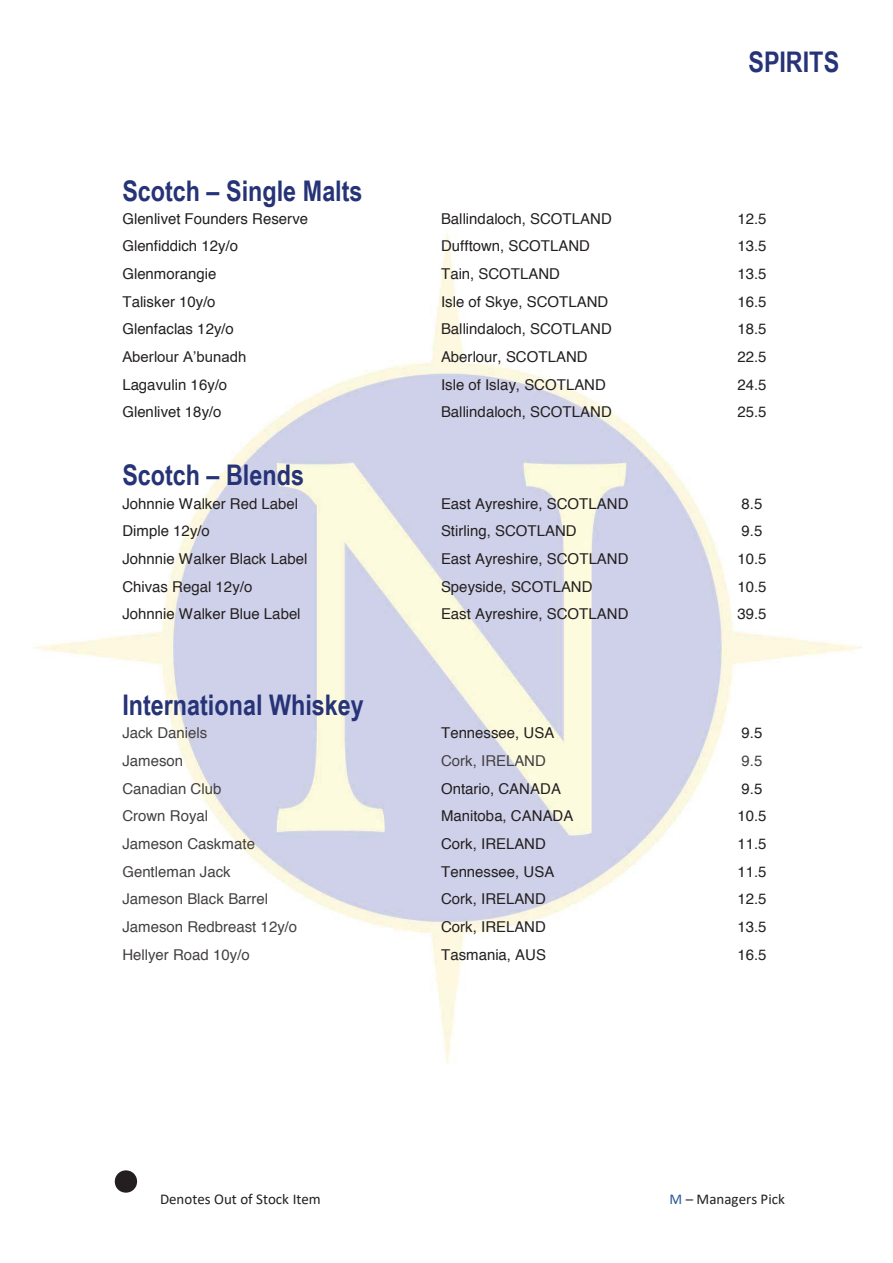
<style>
.page{position:relative;width:893px;height:1263px;background:#fff}
.page>*{position:absolute;margin:0;border:0;box-sizing:border-box;transform-origin:0 0}
.t1{font:700 28.5px "Arial Narrow";color:#263377}
.t2{font:15px "Helvetica";color:#231f20}
.t3{font:15px "Helvetica";color:#444041}
.t4{font:15px "Calibri";color:#231f20}
.t5{font:15px "Arial";color:#231f20}
.s1{font-size:72px}
.s2{color:#2b5998}
</style>
<div class="page">
<img style="left:33px;top:234px;width:829px;height:829px">
<h1 class="t1" style="left:748px;top:51px;width:92px">SPIRITS</h1>
<h1 class="t1" style="left:122px;top:180px;width:242px">Scotch – Single Malts</h1>
<p class="t2" style="left:122px;top:213px;width:187px">Glenlivet Founders Reserve</p>
<p class="t2" style="left:441px;top:213px;width:172px">Ballindaloch, SCOTLAND</p>
<p class="t2" style="left:737px;top:213px;width:30px">12.5</p>
<p class="t2" style="left:122px;top:240px;width:117px">Glenfiddich 12y/o</p>
<p class="t2" style="left:441px;top:240px;width:150px">Dufftown, SCOTLAND</p>
<p class="t2" style="left:737px;top:240px;width:30px">13.5</p>
<p class="t2" style="left:122px;top:268px;width:95px">Glenmorangie</p>
<p class="t2" style="left:441px;top:268px;width:120px">Tain, SCOTLAND</p>
<p class="t2" style="left:737px;top:268px;width:30px">13.5</p>
<p class="t2" style="left:122px;top:296px;width:95px">Talisker 10y/o</p>
<p class="t2" style="left:441px;top:296px;width:169px">Isle of Skye, SCOTLAND</p>
<p class="t2" style="left:737px;top:296px;width:30px">16.5</p>
<p class="t2" style="left:122px;top:323px;width:113px">Glenfaclas 12y/o</p>
<p class="t2" style="left:441px;top:323px;width:172px">Ballindaloch, SCOTLAND</p>
<p class="t2" style="left:737px;top:323px;width:30px">18.5</p>
<p class="t5" style="left:122px;top:351px;width:125px">Aberlour A’bunadh</p>
<p class="t2" style="left:441px;top:351px;width:148px">Aberlour, SCOTLAND</p>
<p class="t2" style="left:737px;top:351px;width:30px">22.5</p>
<p class="t2" style="left:122px;top:379px;width:106px">Lagavulin 16y/o</p>
<p class="t2" style="left:441px;top:379px;width:166px">Isle of Islay, SCOTLAND</p>
<p class="t2" style="left:737px;top:379px;width:30px">24.5</p>
<p class="t2" style="left:122px;top:406px;width:100px">Glenlivet 18y/o</p>
<p class="t2" style="left:441px;top:406px;width:172px">Ballindaloch, SCOTLAND</p>
<p class="t2" style="left:737px;top:406px;width:30px">25.5</p>
<h1 class="t1" style="left:122px;top:465px;width:183px">Scotch – Blends</h1>
<p class="t2" style="left:122px;top:498px;width:177px">Johnnie Walker Red Label</p>
<p class="t2" style="left:441px;top:498px;width:189px">East Ayreshire, SCOTLAND</p>
<p class="t2" style="left:742px;top:498px;width:22px">8.5</p>
<p class="t2" style="left:122px;top:525px;width:89px">Dimple 12y/o</p>
<p class="t2" style="left:441px;top:525px;width:137px">Stirling, SCOTLAND</p>
<p class="t2" style="left:742px;top:525px;width:22px">9.5</p>
<p class="t2" style="left:122px;top:553px;width:186px">Johnnie Walker Black Label</p>
<p class="t2" style="left:441px;top:553px;width:189px">East Ayreshire, SCOTLAND</p>
<p class="t2" style="left:737px;top:553px;width:30px">10.5</p>
<p class="t2" style="left:122px;top:580px;width:131px">Chivas Regal 12y/o</p>
<p class="t2" style="left:441px;top:580px;width:153px">Speyside, SCOTLAND</p>
<p class="t2" style="left:737px;top:580px;width:30px">10.5</p>
<p class="t2" style="left:122px;top:608px;width:180px">Johnnie Walker Blue Label</p>
<p class="t2" style="left:441px;top:608px;width:189px">East Ayreshire, SCOTLAND</p>
<p class="t2" style="left:737px;top:608px;width:30px">39.5</p>
<h1 class="t1" style="left:122px;top:694px;width:243px">International Whiskey</h1>
<p class="t3" style="left:122px;top:727px;width:86px">Jack Daniels</p>
<p class="t2" style="left:441px;top:727px;width:115px">Tennessee, USA</p>
<p class="t2" style="left:742px;top:727px;width:22px">9.5</p>
<p class="t3" style="left:122px;top:755px;width:62px">Jameson</p>
<p class="t3" style="left:441px;top:755px;width:106px">Cork, IRELAND</p>
<p class="t3" style="left:742px;top:755px;width:22px">9.5</p>
<p class="t3" style="left:122px;top:782px;width:101px">Canadian Club</p>
<p class="t2" style="left:441px;top:782px;width:121px">Ontario, CANADA</p>
<p class="t2" style="left:742px;top:782px;width:22px">9.5</p>
<p class="t3" style="left:122px;top:810px;width:87px">Crown Royal</p>
<p class="t2" style="left:441px;top:810px;width:134px">Manitoba, CANADA</p>
<p class="t2" style="left:737px;top:810px;width:30px">10.5</p>
<p class="t3" style="left:122px;top:838px;width:134px">Jameson Caskmate</p>
<p class="t2" style="left:441px;top:838px;width:106px">Cork, IRELAND</p>
<p class="t2" style="left:737px;top:838px;width:30px">11.5</p>
<p class="t3" style="left:122px;top:865px;width:110px">Gentleman Jack</p>
<p class="t2" style="left:441px;top:865px;width:115px">Tennessee, USA</p>
<p class="t2" style="left:737px;top:865px;width:30px">11.5</p>
<p class="t3" style="left:122px;top:893px;width:147px">Jameson Black Barrel</p>
<p class="t2" style="left:441px;top:893px;width:106px">Cork, IRELAND</p>
<p class="t2" style="left:737px;top:893px;width:30px">12.5</p>
<p class="t3" style="left:122px;top:921px;width:176px">Jameson Redbreast 12y/o</p>
<p class="t2" style="left:441px;top:921px;width:106px">Cork, IRELAND</p>
<p class="t2" style="left:737px;top:921px;width:30px">13.5</p>
<p class="t3" style="left:122px;top:948px;width:129px">Hellyer Road 10y/o</p>
<p class="t2" style="left:441px;top:948px;width:106px">Tasmania, AUS</p>
<p class="t2" style="left:737px;top:948px;width:30px">16.5</p>
<p class="t4" style="left:108px;top:1189px;width:214px"><span class="s1">•</span> Denotes Out of Stock Item</p>
<p class="t4" style="left:670px;top:1189px;width:117px"><span class="s2">M</span> – Managers Pick</p>
</div>
